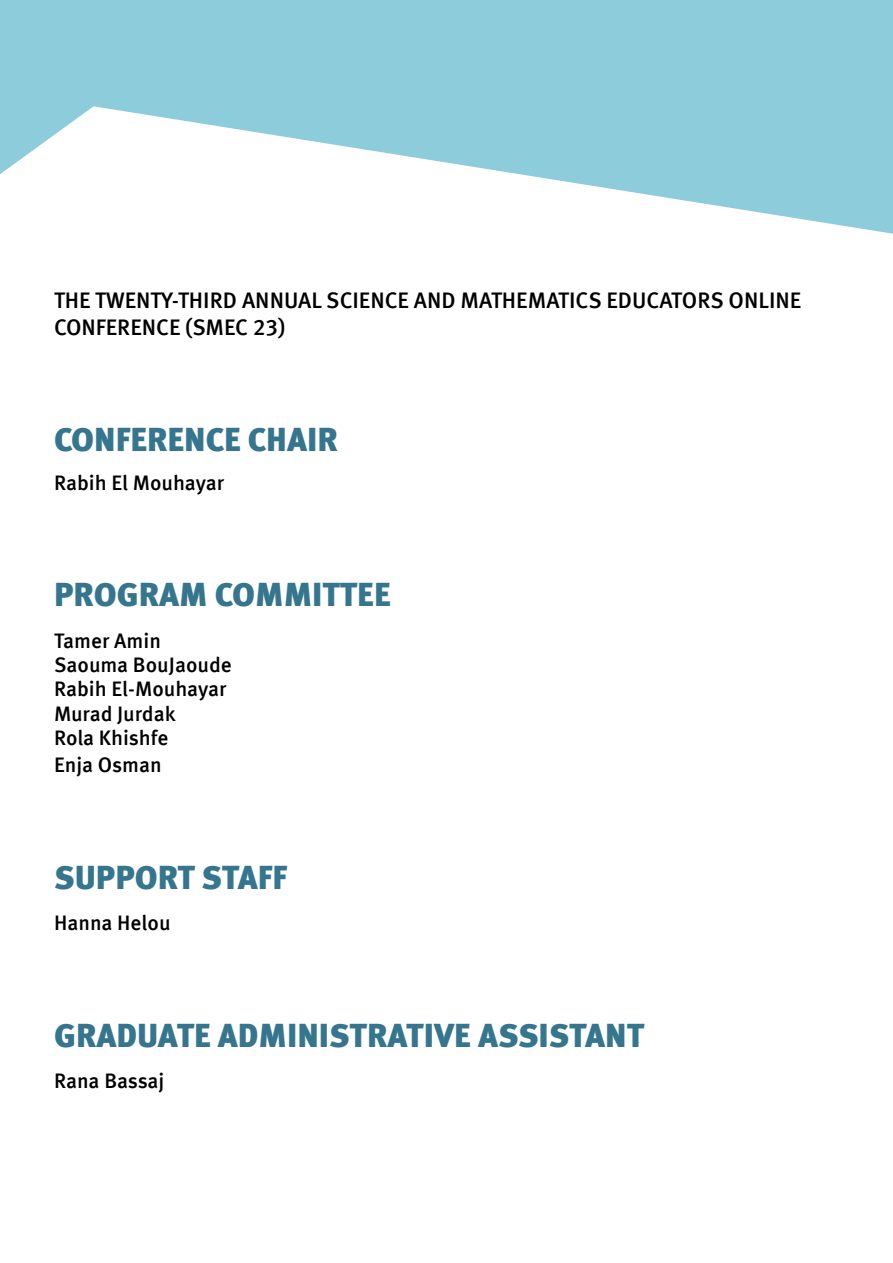
<style>
.page{position:relative;width:893px;height:1263px;background:#fff}
.page>*{position:absolute;margin:0;border:0;box-sizing:border-box;transform-origin:0 0}
.t1{font:900 33px "Meta Offc Pro";color:#35758e}
.t2{font:500 22.5px/27px "Meta Offc Pro";color:#000}
.t3{font:500 21px/24.3px "Meta Offc Pro";color:#000}
</style>
<div class="page">
<svg style="left:0;top:0;width:893px;height:234px;fill:#8dccdb"></svg>
<p class="t2" style="left:54px;top:285px;width:749px">THE TWENTY-THIRD ANNUAL SCIENCE AND MATHEMATICS EDUCATORS ONLINE<br>CONFERENCE (SMEC 23(</p>
<h1 class="t1" style="left:54px;top:414px;width:285px">CONFERENCE CHAIR</h1>
<p class="t3" style="left:54px;top:469px;width:172px">Rabih El Mouhayar</p>
<h1 class="t1" style="left:54px;top:569px;width:338px">PROGRAM COMMITTEE</h1>
<p class="t3" style="left:54px;top:627px;width:179px">Tamer Amin<br>Saouma BouJaoude<br>Rabih El-Mouhayar<br>Murad Jurdak<br>Rola Khishfe</p>
<p class="t3" style="left:54px;top:751px;width:109px">Enja Osman</p>
<h1 class="t1" style="left:54px;top:851px;width:235px">SUPPORT STAFF</h1>
<p class="t3" style="left:54px;top:909px;width:118px">Hanna Helou</p>
<h1 class="t1" style="left:54px;top:1009px;width:592px">GRADUATE ADMINISTRATIVE ASSISTANT</h1>
<p class="t3" style="left:54px;top:1067px;width:112px">Rana Bassaj</p>
</div>
